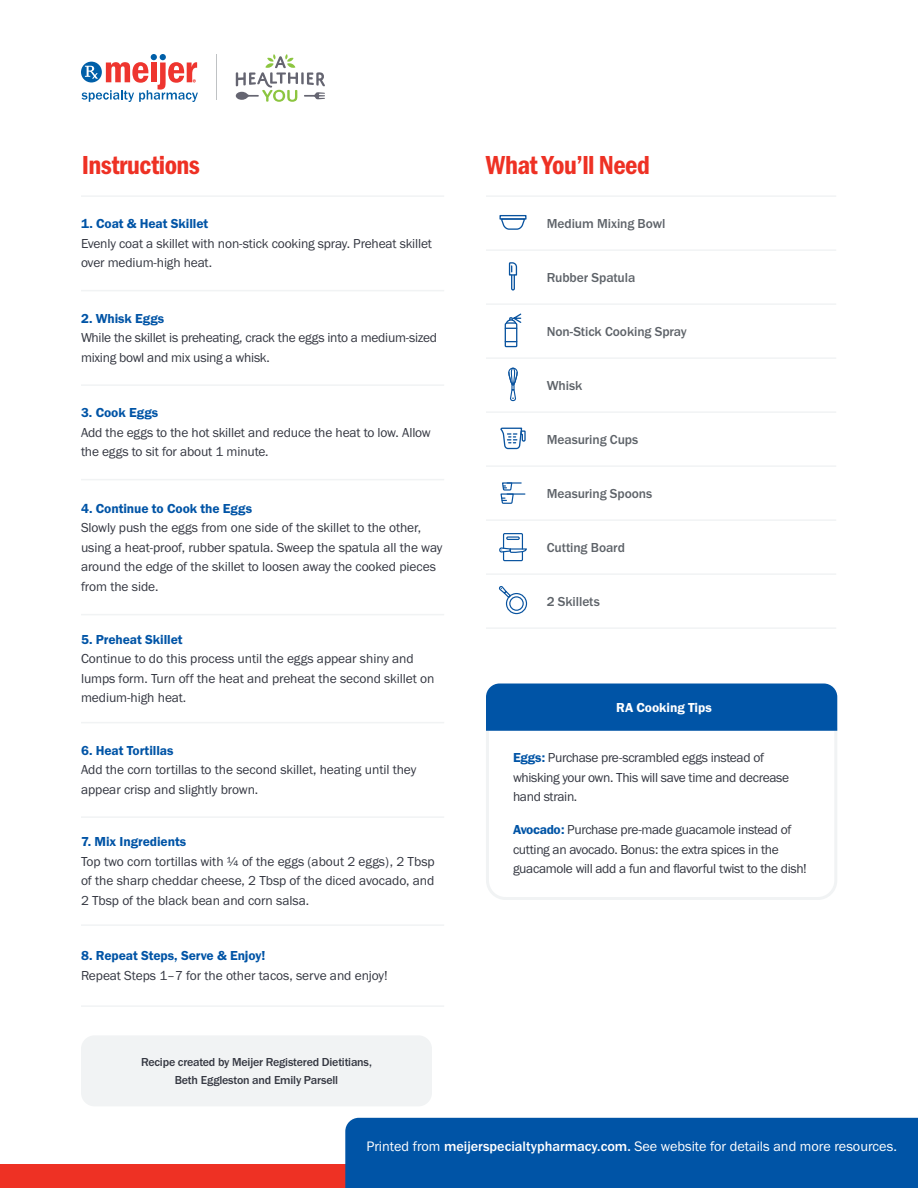
<style>
.page{position:relative;width:918px;height:1188px;background:#fff}
.page>*{position:absolute;margin:0;border:0;box-sizing:border-box;transform-origin:0 0}
.t1{font:27px "Franklin Gothic URW Con Dem";letter-spacing:-.02em;color:#ee3124}
.t2{font:14.25px "Franklin Gothic URW Boo";color:#fff}
.t3{font:13.5px/19.5px "Franklin Gothic URW Boo";letter-spacing:-.01em;color:#343741}
.t4{font:500 13.5px "Franklin Gothic URW";letter-spacing:-.005em;color:#5e6369}
.t5{font:13.5px "Franklin Gothic URW Dem";letter-spacing:-.005em;color:#fff}
.t6{font:500 12px/18px "Franklin Gothic URW";letter-spacing:-.015em;color:#343741;text-align:center}
.s1{font-family:"Franklin Gothic URW Dem";color:#0054a6}
.s2{font-family:"Franklin Gothic URW";font-weight:500}
</style>
<div class="page">
<hr style="left:217px;top:54px;width:1px;height:46px;background:#bfc2c4">
<svg style="left:82px;top:54px;width:116px;height:48px"></svg>
<svg style="left:236px;top:54px;width:89px;height:48px"></svg>
<div style="left:0;top:1164px;width:918px;height:24px;background:#ee3124"></div>
<div style="left:345px;top:1118px;width:573px;height:70px;background:#0054a6"></div>
<hr style="left:486px;top:627px;width:350px;height:2px;background:#f1f3f4">
<hr style="left:81px;top:1005px;width:363px;height:2px;background:#f1f3f4">
<hr style="left:81px;top:924px;width:363px;height:2px;background:#f1f3f4">
<hr style="left:81px;top:816px;width:363px;height:2px;background:#f1f3f4">
<hr style="left:81px;top:722px;width:363px;height:1px;background:#f1f3f4">
<hr style="left:81px;top:614px;width:363px;height:1px;background:#f1f3f4">
<hr style="left:81px;top:479px;width:363px;height:1px;background:#f1f3f4">
<hr style="left:81px;top:384px;width:363px;height:2px;background:#f1f3f4">
<hr style="left:81px;top:290px;width:363px;height:1px;background:#f1f3f4">
<hr style="left:81px;top:195px;width:363px;height:2px;background:#f1f3f4">
<hr style="left:486px;top:249px;width:350px;height:2px;background:#f1f3f4">
<hr style="left:486px;top:303px;width:350px;height:2px;background:#f1f3f4">
<hr style="left:486px;top:357px;width:350px;height:2px;background:#f1f3f4">
<hr style="left:486px;top:411px;width:350px;height:2px;background:#f1f3f4">
<hr style="left:486px;top:465px;width:350px;height:2px;background:#f1f3f4">
<hr style="left:486px;top:519px;width:350px;height:2px;background:#f1f3f4">
<hr style="left:486px;top:573px;width:350px;height:2px;background:#f1f3f4">
<hr style="left:486px;top:195px;width:350px;height:2px;background:#f1f3f4">
<div style="left:486px;top:195px;width:54px;height:54px;background:#fff"></div>
<svg style="left:501px;top:220px;width:24px;height:10px"></svg>
<div style="left:499px;top:215px;width:28px;height:5px;border:1px solid #09539f"></div>
<div style="left:486px;top:411px;width:54px;height:54px;background:#fff"></div>
<svg style="left:500px;top:427px;width:26px;height:23px"></svg>
<div style="left:486px;top:303px;width:54px;height:54px;background:#fff"></div>
<svg style="left:504px;top:313px;width:18px;height:35px"></svg>
<div style="left:486px;top:573px;width:54px;height:54px;background:#fff"></div>
<div style="left:506px;top:593px;width:21px;height:21px;border:1px solid #09539f;border-radius:50%"></div>
<div style="left:509px;top:596px;width:15px;height:15px;border:1px solid #09539f;border-radius:50%"></div>
<svg style="left:498px;top:586px;width:14px;height:13px"></svg>
<div style="left:486px;top:249px;width:54px;height:54px;background:#fff"></div>
<svg style="left:508px;top:262px;width:10px;height:29px"></svg>
<div style="left:486px;top:520px;width:54px;height:54px;background:#fff"></div>
<svg style="left:499px;top:533px;width:28px;height:29px"></svg>
<div style="left:486px;top:357px;width:54px;height:54px;background:#fff"></div>
<svg style="left:508px;top:367px;width:10px;height:35px"></svg>
<div style="left:486px;top:466px;width:54px;height:54px;background:#fff"></div>
<svg style="left:500px;top:482px;width:25px;height:22px"></svg>
<svg style="left:486px;top:726px;width:352px;height:174px"></svg>
<div style="left:486px;top:684px;width:351px;height:47px;background:#0054a6"></div>
<div style="left:81px;top:1035px;width:351px;height:71px;background:#f1f3f4;border-radius:14px"></div>
<h1 class="t1" style="left:82px;top:147px;width:120px">Instructions</h1>
<p class="t3" style="left:81px;top:214px;width:353px"><span class="s1">1. Coat &amp; Heat Skillet<br></span>Evenly coat a skillet with non-stick cooking spray. Preheat skillet over medium-high heat.</p>
<p class="t3" style="left:81px;top:308px;width:358px"><span class="s1">2. Whisk Eggs<br></span>While the skillet is preheating, crack the eggs into a medium-sized mixing bowl and mix using a whisk.</p>
<p class="t3" style="left:81px;top:403px;width:351px"><span class="s1">3. Cook Eggs<br></span>Add the eggs to the hot skillet and reduce the heat to low. Allow the eggs to sit for about 1 minute.</p>
<p class="t3" style="left:81px;top:498px;width:363px"><span class="s1">4. Continue to Cook the Eggs<br></span>Slowly push the eggs from one side of the skillet to the other, using a heat-proof, rubber spatula. Sweep the spatula all the way around the edge of the skillet to loosen away the cooked pieces from the side.</p>
<p class="t3" style="left:81px;top:629px;width:355px"><span class="s1">5. Preheat Skillet<br></span>Continue to do this process until the eggs appear shiny and lumps form. Turn off the heat and preheat the second skillet on medium-high heat.</p>
<p class="t3" style="left:81px;top:740px;width:337px"><span class="s1">6. Heat Tortillas<br></span>Add the corn tortillas to the second skillet, heating until they appear crisp and slightly brown.</p>
<p class="t3" style="left:81px;top:832px;width:355px"><span class="s1">7. Mix Ingredients<br></span>Top two corn tortillas with ¼ of the eggs (about 2 eggs), 2 Tbsp of the sharp cheddar cheese, 2 Tbsp of the diced avocado, and 2 Tbsp of the black bean and corn salsa.</p>
<p class="t3" style="left:81px;top:946px;width:308px"><span class="s1">8. Repeat Steps, Serve &amp; Enjoy!<br></span>Repeat Steps 1–7 for the other tacos, serve and enjoy!</p>
<p class="t6" style="left:141px;top:1053px;width:232px">Recipe created by Meijer Registered Dietitians,<br>Beth Eggleston and Emily Parsell</p>
<h1 class="t1" style="left:486px;top:147px;width:165px">What You’ll Need</h1>
<p class="t4" style="left:547px;top:215px;width:120px">Medium Mixing Bowl</p>
<p class="t4" style="left:547px;top:269px;width:90px">Rubber Spatula</p>
<p class="t4" style="left:547px;top:323px;width:142px">Non-Stick Cooking Spray</p>
<p class="t4" style="left:547px;top:377px;width:37px">Whisk</p>
<p class="t4" style="left:547px;top:431px;width:93px">Measuring Cups</p>
<p class="t4" style="left:547px;top:485px;width:107px">Measuring Spoons</p>
<p class="t4" style="left:547px;top:539px;width:80px">Cutting Board</p>
<p class="t4" style="left:547px;top:593px;width:55px">2 Skillets</p>
<p class="t5" style="left:616px;top:699px;width:97px">RA Cooking Tips</p>
<p class="t3" style="left:513px;top:748px;width:278px"><span class="s1">Eggs:</span> Purchase pre-scrambled eggs instead of whisking your own. This will save time and decrease hand strain.</p>
<p class="t3" style="left:513px;top:820px;width:295px"><span class="s1">Avocado:</span> Purchase pre-made guacamole instead of cutting an avocado. Bonus: the extra spices in the guacamole will add a fun and favorful twist to the dish!</p>
<p class="t2" style="left:366px;top:1137px;width:532px">Printed from <span class="s2">meijerspecialtypharmacy.com.</span> See website for details and more resources.</p>
</div>
